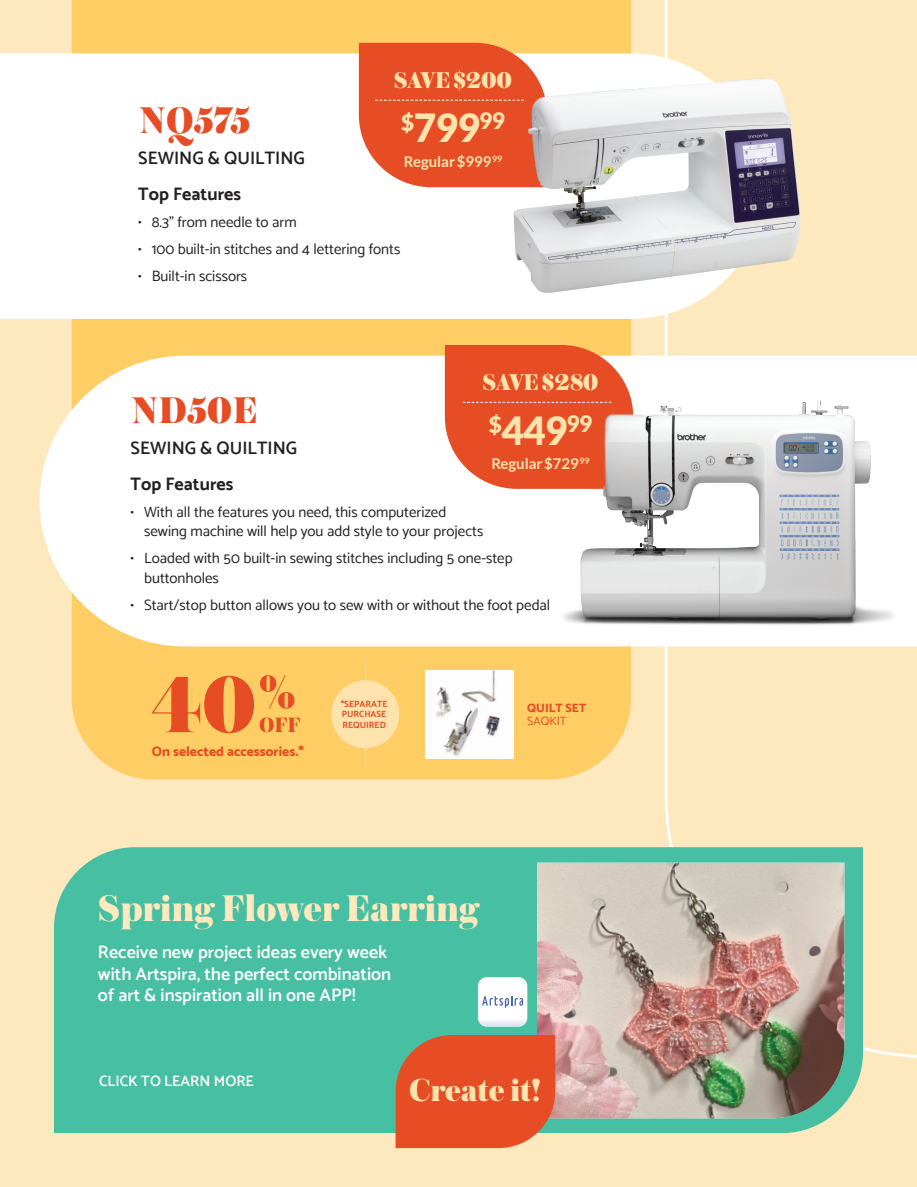
<style>
.page{position:relative;width:917px;height:1187px;background:#fff}
.page>*{position:absolute;margin:0;border:0;box-sizing:border-box;transform-origin:0 0}
.t1{font:900 84.15px "Austin";color:#e64d25}
.t2{font:900 39px "Austin";letter-spacing:-.005em;color:#fee9be}
.t3{font:900 39px "Austin";letter-spacing:.015em;color:#e64d25}
.t4{font:900 33.3px "Austin";color:#fee3ad}
.t5{font:900 24px "Austin";letter-spacing:-.015em;color:#fee3ad}
.t6{font:900 22.65px "Lato";color:#fee3ad}
.t7{font:900 21.75px "Austin";color:#e64d25}
.t8{font:600 18px/21.6px "Catamaran";color:#fff}
.t9{font:600 18px "Catamaran";color:#231f20}
.t10{font:700 18px "Catamaran";color:#231f20}
.t11{font:15px/19.5px "Catamaran";color:#231f20}
.t12{font:600 15px "Catamaran";color:#fff}
.t13{font:700 14.85px "Lato";color:#fee3ad}
.t14{font:800 13.65px "Catamaran";color:#e64d25}
.t15{font:800 12px "Catamaran";color:#e64d25}
.t16{font:12px "Catamaran";color:#e64d25}
.t17{font:700 9px/10.5px "Catamaran";color:#e64d25}
.s1{font-size:38.85px}
</style>
<div class="page">
<div style="left:0;top:0;width:916px;height:1186px;background:#fee9be"></div>
<div style="left:72px;top:0;width:559px;height:779px;background:#fecd63"></div>
<svg style="left:664px;top:0;width:252px;height:1059px"></svg>
<div style="left:0;top:53px;width:764px;height:266px;background:#fff"></div>
<svg style="left:359px;top:43px;width:188px;height:144px;background:#e85c35"></svg>
<img style="left:513px;top:78px;width:287px;height:215px">
<div style="left:40px;top:355px;width:876px;height:291px;background:#fff"></div>
<svg style="left:444px;top:345px;width:189px;height:144px;background:#e9623d"></svg>
<img style="left:541px;top:387px;width:369px;height:260px">
<img style="left:425px;top:670px;width:88px;height:88px">
<svg style="left:365px;top:658px;width:1px;height:109px"></svg>
<div style="left:331px;top:680px;width:68px;height:68px;background:#fee3ad;border-radius:50%"></div>
<div style="left:54px;top:847px;width:808px;height:285px;background:#46bfa3"></div>
<img style="left:537px;top:862px;width:307px;height:256px">
<svg style="left:395px;top:1034px;width:160px;height:113px;background:#db5831"></svg>
<svg style="left:478px;top:977px;width:49px;height:49px;background:#ecf1f6"></svg>
<h2 class="t3" style="left:138px;top:91px;width:113px">NQ575</h2>
<p class="t9" style="left:138px;top:147px;width:168px">SEWING &amp; QUILTING</p>
<h3 class="t5" style="left:394px;top:62px;width:120px">SAVE $ 200</h3>
<h3 class="t6" style="left:401px;top:108px;width:105px">$<span class="s1">799</span>99</h3>
<p class="t13" style="left:404px;top:153px;width:100px">Regular $999<sup>99</sup></p>
<p class="t10" style="left:138px;top:183px;width:104px">Top Features</p>
<p class="t11" style="left:138px;top:212px;width:160px">• 8.3” from needle to arm</p>
<p class="t11" style="left:138px;top:239px;width:263px">• 100 built-in stitches and 4 lettering fonts</p>
<p class="t11" style="left:138px;top:266px;width:110px">• Built-in scissors</p>
<h2 class="t3" style="left:131px;top:381px;width:128px">ND50E</h2>
<p class="t9" style="left:130px;top:437px;width:168px">SEWING &amp; QUILTING</p>
<h3 class="t5" style="left:482px;top:364px;width:118px">SAVE $ 280</h3>
<h3 class="t6" style="left:488px;top:410px;width:105px">$<span class="s1">449</span>99</h3>
<p class="t13" style="left:491px;top:455px;width:100px">Regular $729<sup>99</sup></p>
<p class="t10" style="left:130px;top:473px;width:104px">Top Features</p>
<p class="t11" style="left:144px;top:501px;width:340px;text-indent:-14px">• With all the features you need, this computerized sewing machine will help you add style to your projects</p>
<p class="t11" style="left:144px;top:548px;width:370px;text-indent:-14px">• Loaded with 50 built-in sewing stitches including 5 one-step buttonholes</p>
<p class="t11" style="left:130px;top:595px;width:421px">• Start/stop button allows you to sew with or without the foot pedal</p>
<h1 class="t1" style="left:152px;top:642px;width:145px">40<sup>%</sup></h1>
<h3 class="t7" style="left:259px;top:709px;width:43px">OFF</h3>
<p class="t14" style="left:152px;top:742px;width:153px">On selected accessories.*</p>
<p class="t17" style="left:340px;top:698px;width:48px">*SEPARATE<br>PURCHASE<br>REQUIRED</p>
<p class="t15" style="left:527px;top:700px;width:61px">QUILT SET</p>
<p class="t16" style="left:527px;top:714px;width:41px">SAQKIT</p>
<h2 class="t2" style="left:98px;top:879px;width:383px">Spring Flower Earring</h2>
<p class="t8" style="left:98px;top:940px;width:294px">Receive new project ideas every week with Artspira, the perfect combination of art &amp; inspiration all in one APP!</p>
<p class="t12" style="left:99px;top:1072px;width:156px">CLICK TO LEARN MORE</p>
<h3 class="t4" style="left:409px;top:1065px;width:133px">Create it!</h3>
</div>
